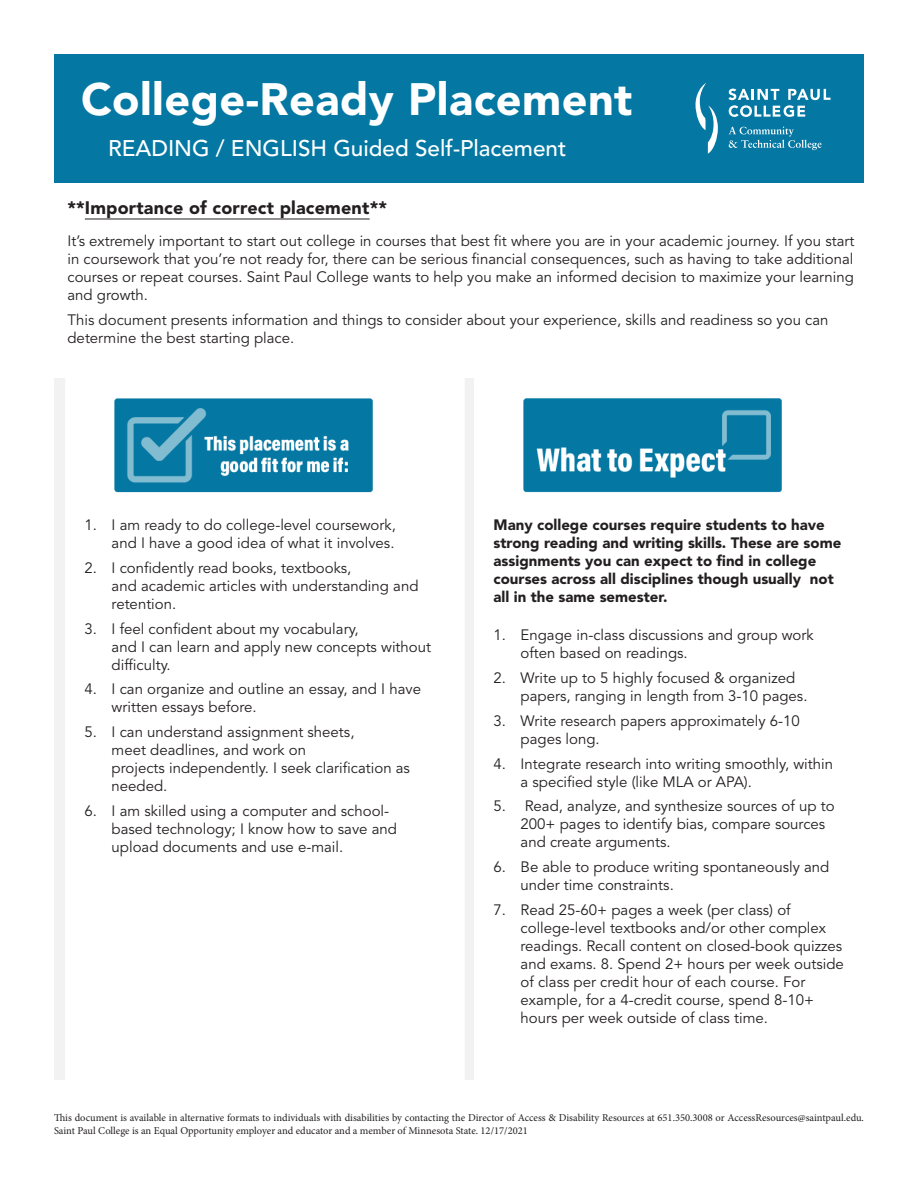
<style>
.page{position:relative;width:918px;height:1188px;background:#fff}
.page>*{position:absolute;margin:0;border:0;box-sizing:border-box;transform-origin:0 0}
.t1{font:900 45px "Avenir LT Std";letter-spacing:.01em;color:#fff}
.t2{font:500 22.5px "Avenir LT Std";color:#fff}
.t3{font:900 18px "Avenir LT Std";letter-spacing:.01em;color:#231f20}
.t4{font:15px/18px "Avenir LT Std";color:#231f20}
.t5{font:900 15px/18px "Avenir LT Std";color:#231f20}
.t6{font:10.5px/12.6px "Minion Pro";color:#231f20}
</style>
<div class="page">
<svg style="left:54px;top:378px;width:420px;height:702px"></svg>
<img style="left:112px;top:396px;width:264px;height:99px">
<img style="left:523px;top:398px;width:259px;height:95px">
<hr style="left:85px;top:219px;width:285px;height:1px;background:#231f20">
<div style="left:54px;top:54px;width:810px;height:129px;background:#0478a3"></div>
<svg style="left:696px;top:83px;width:22px;height:71px"></svg>
<svg style="left:729px;top:127px;width:93px;height:23px"></svg>
<svg style="left:728px;top:89px;width:103px;height:28px"></svg>
<p class="t1" style="left:81px;top:72px;width:553px">College-Ready Placement</p>
<p class="t2" style="left:108px;top:135px;width:460px">READING / ENGLISH Guided Self-Placement</p>
<p class="t3" style="left:68px;top:197px;width:321px">**Importance of correct placement**</p>
<p class="t4" style="left:68px;top:232px;width:788px;text-align:justify">It’s extremely important to start out college in courses that best fit where you are in your academic journey. If you start in coursework that you’re not ready for, there can be serious financial consequences, such as having to take additional courses or repeat courses. Saint Paul College wants to help you make an informed decision to maximize your learning and growth.</p>
<p class="t4" style="left:68px;top:311px;width:763px">This document presents information and things to consider about your experience, skills and readiness so you can determine the best starting place.</p>
<p class="t4" style="left:85px;top:516px;width:313px;text-align:right">1. I am ready to do college-level coursework, and I have a good idea of what it involves.</p>
<p class="t4" style="left:112px;top:559px;width:308px;text-indent:-27px">2. I confidently read books, textbooks,<br>and academic articles with understanding and retention.</p>
<p class="t4" style="left:112px;top:620px;width:321px;text-indent:-27px">3. I feel confident about my vocabulary,<br>and I can learn and apply new concepts without difficulty.</p>
<p class="t4" style="left:112px;top:681px;width:311px;text-indent:-27px">4. I can organize and outline an essay, and I have written essays before.</p>
<p class="t4" style="left:112px;top:723px;width:300px;text-indent:-27px">5. I can understand assignment sheets,<br>meet deadlines, and work on<br>projects independently. I seek clarification as needed.</p>
<p class="t4" style="left:112px;top:802px;width:287px;text-indent:-27px">6. I am skilled using a computer and school&shy;based technology; I know how to save and upload documents and use e-mail.</p>
<p class="t5" style="left:494px;top:516px;width:349px">Many college courses require students to have strong reading and writing skills. These are some assignments you can expect to find in college courses across all disciplines though usually not all in the same semester.</p>
<p class="t4" style="left:521px;top:627px;width:295px;text-indent:-27px">1. Engage in-class discussions and group work often based on readings.</p>
<p class="t4" style="left:521px;top:669px;width:288px;text-indent:-27px">2. Write up to 5 highly focused &amp; organized papers, ranging in length from 3-10 pages.</p>
<p class="t4" style="left:521px;top:712px;width:281px;text-indent:-27px">3. Write research papers approximately 6-10 pages long.</p>
<p class="t4" style="left:521px;top:755px;width:314px;text-indent:-27px">4. Integrate research into writing smoothly, within a specified style (like MLA or APA).</p>
<p class="t4" style="left:521px;top:798px;width:315px;text-indent:-27px">5. Read, analyze, and synthesize sources of up to<br>200+ pages to identify bias, compare sources and create arguments.</p>
<p class="t4" style="left:521px;top:858px;width:310px;text-indent:-27px">6. Be able to produce writing spontaneously and under time constraints.</p>
<p class="t4" style="left:521px;top:901px;width:325px;text-indent:-27px">7. Read 25-60+ pages a week (per class) of college-level textbooks and/or other complex readings. Recall content on closed-book quizzes and exams. 8. Spend 2+ hours per week outside of class per credit hour of each course. For example, for a 4-credit course, spend 8-10+ hours per week outside of class time.</p>
<p class="t6" style="left:54px;top:1112px;width:812px">This document is available in alternative formats to individuals with disabilities by contacting the Director of Access &amp; Disability Resources at 651.350.3008 or AccessResources@saintpaul.edu.<br>Saint Paul College is an Equal Opportunity employer and educator and a member of Minnesota State. 12/17/2021</p>
</div>
